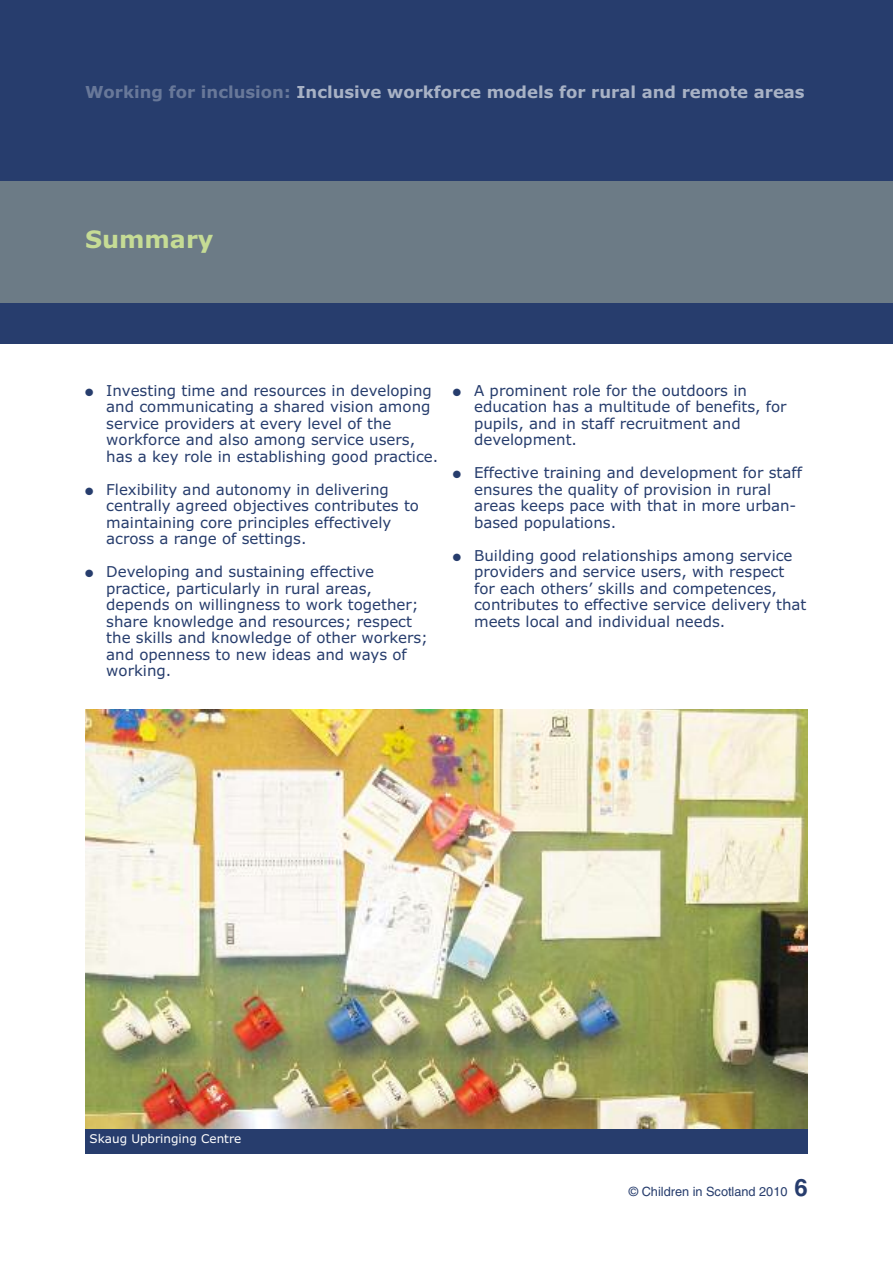
<style>
.page{position:relative;width:893px;height:1263px;background:#fff}
.page>*{position:absolute;margin:0;border:0;box-sizing:border-box;transform-origin:0 0}
.t1{font:700 24px "Verdana";color:#c6dc95}
.t2{font:700 16.5px "Verdana";color:#a8b2c5}
.t3{font:15px/16.5px "Verdana";color:#273d6d}
.t4{font:12.75px "Helvetica";color:#273d6d}
.t5{font:12px "Verdana";color:#fff}
.s1{font-family:"Verdana Bold OTF";font-weight:400;color:#687899}
.s2{font-weight:700;font-size:24px}
</style>
<div class="page">
<div style="left:0;top:0;width:893px;height:344px;background:#273d6d"></div>
<div style="left:0;top:181px;width:893px;height:122px;background:#6c7b86"></div>
<img style="left:85px;top:710px;width:723px;height:419px">
<div style="left:85px;top:1129px;width:723px;height:25px;background:#273d6d"></div>
<p class="t2" style="left:85px;top:82px;width:721px"><span class="s1">Working for inclusion:</span> Inclusive workforce models for rural and remote areas</p>
<h1 class="t1" style="left:85px;top:226px;width:130px">Summary</h1>
<p class="t3" style="left:106px;top:382px;width:333px;text-indent:-21px">● Investing time and resources in developing and communicating a shared vision among service providers at every level of the workforce and also among service users, has a key role in establishing good practice.</p>
<p class="t3" style="left:106px;top:481px;width:314px;text-indent:-21px">● Flexibility and autonomy in delivering centrally agreed objectives contributes to maintaining core principles effectively across a range of settings.</p>
<p class="t3" style="left:106px;top:564px;width:323px;text-indent:-21px">● Developing and sustaining effective practice, particularly in rural areas, depends on willingness to work together; share knowledge and resources; respect the skills and knowledge of other workers; and openness to new ideas and ways of working.</p>
<p class="t3" style="left:474px;top:382px;width:314px;text-indent:-21px">● A prominent role for the outdoors in education has a multitude of benefits, for pupils, and in staff recruitment and development.</p>
<p class="t3" style="left:474px;top:465px;width:329px;text-indent:-21px">● Effective training and development for staff ensures the quality of provision in rural areas keeps pace with that in more urban&shy;based populations.</p>
<p class="t3" style="left:474px;top:547px;width:334px;text-indent:-21px">● Building good relationships among service providers and service users, with respect for each others’ skills and competences, contributes to effective service delivery that meets local and individual needs.</p>
<p class="t5" style="left:90px;top:1132px;width:153px">Skaug Upbringing Centre</p>
<p class="t4" style="left:629px;top:1187px;width:181px">© Children in Scotland 2010 <span class="s2">6</span></p>
</div>
